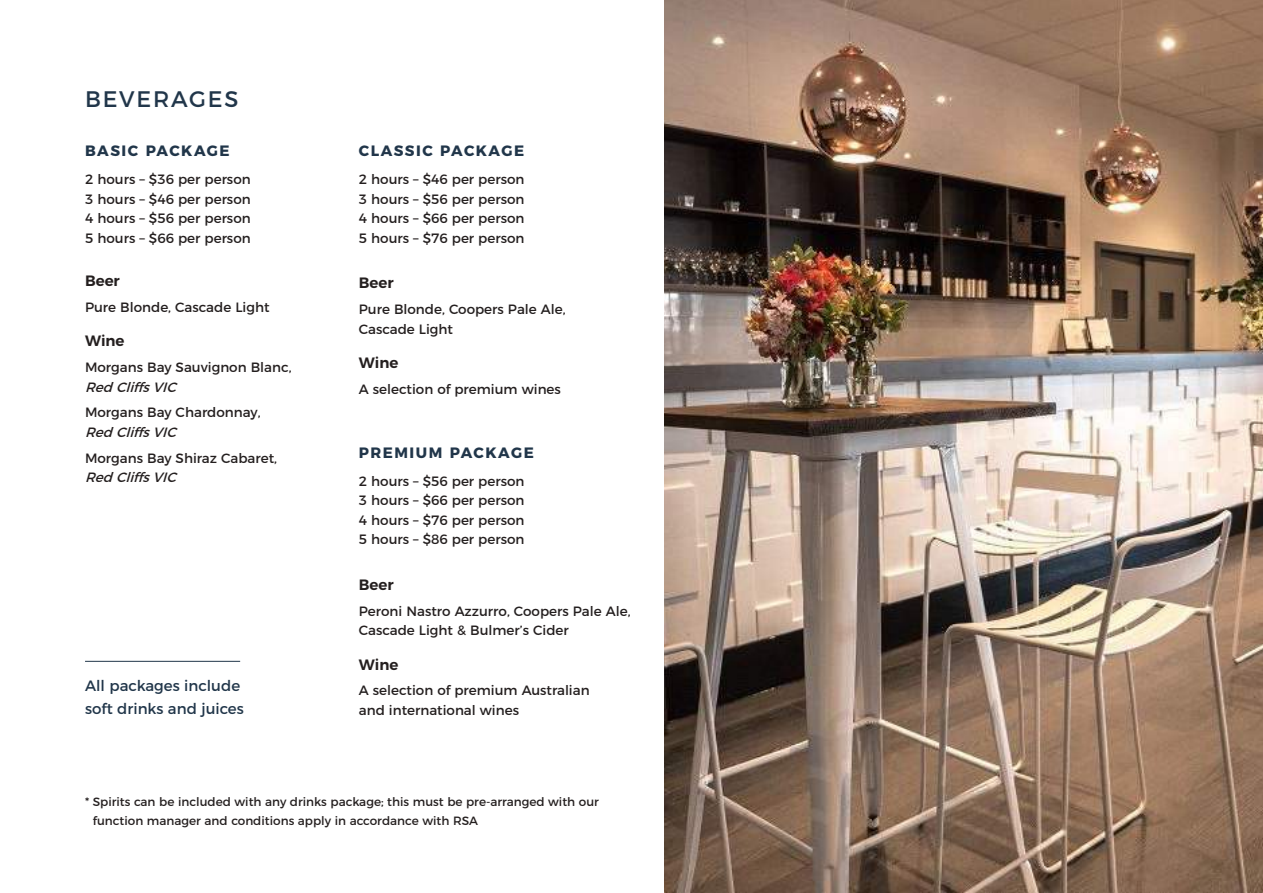
<style>
.page{position:relative;width:1263px;height:893px;background:#fff}
.page>*{position:absolute;margin:0;border:0;box-sizing:border-box;transform-origin:0 0}
.t1{font:22.5px "Montserrat";letter-spacing:.08em;color:#21364a}
.t2{font:700 15px "Montserrat";letter-spacing:.1em;color:#21364a}
.t3{font:15px/22.5px "Montserrat";color:#21364a}
.t4{font:600 15px "Montserrat";color:#241f1f}
.t5{font:13.5px/19.5px "Montserrat";color:#241f1f;text-align:justify}
.t6{font:italic 13.5px "Montserrat";color:#241f1f}
.t7{font:12px/19.5px "Montserrat";color:#241f1f}
</style>
<div class="page">
<hr style="left:85px;top:661px;width:155px;height:1px;background:#21364a">
<img style="left:664px;top:0;width:599px;height:893px">
<h1 class="t1" style="left:85px;top:81px;width:155px">BEVERAGES</h1>
<p class="t2" style="left:85px;top:138px;width:146px">BASIC PACKAGE</p>
<p class="t5" style="left:85px;top:168px;width:167px">2 hours – $36 per person 3 hours – $46 per person 4 hours – $56 per person 5 hours – $66 per person</p>
<p class="t4" style="left:85px;top:268px;width:36px">Beer</p>
<p class="t5" style="left:85px;top:296px;width:186px">Pure Blonde, Cascade Light</p>
<p class="t4" style="left:85px;top:329px;width:41px">Wine</p>
<p class="t5" style="left:85px;top:356px;width:208px">Morgans Bay Sauvignon Blanc,</p>
<p class="t6" style="left:85px;top:376px;width:98px">RedCliffsVIC</p>
<p class="t5" style="left:85px;top:402px;width:177px">Morgans Bay Chardonnay,</p>
<p class="t6" style="left:85px;top:421px;width:98px">RedCliffsVIC</p>
<p class="t5" style="left:85px;top:447px;width:194px">Morgans Bay Shiraz Cabaret,</p>
<p class="t6" style="left:85px;top:467px;width:98px">RedCliffsVIC</p>
<p class="t3" style="left:85px;top:674px;width:160px">All packages include soft drinks and juices</p>
<p class="t2" style="left:359px;top:139px;width:167px">CLASSIC PACKAGE</p>
<p class="t5" style="left:359px;top:169px;width:167px">2 hours – $46 per person 3 hours – $56 per person 4 hours – $66 per person 5 hours – $76 per person</p>
<p class="t4" style="left:359px;top:271px;width:36px">Beer</p>
<p class="t5" style="left:359px;top:298px;width:208px">Pure Blonde, Coopers Pale Ale,<br>Cascade Light</p>
<p class="t4" style="left:359px;top:350px;width:41px">Wine</p>
<p class="t5" style="left:359px;top:378px;width:204px">A selection of premium wines</p>
<p class="t2" style="left:359px;top:440px;width:176px">PREMIUM PACKAGE</p>
<p class="t5" style="left:359px;top:470px;width:167px">2 hours – $56 per person 3 hours – $66 per person 4 hours – $76 per person 5 hours – $86 per person</p>
<p class="t4" style="left:359px;top:572px;width:36px">Beer</p>
<p class="t5" style="left:359px;top:600px;width:273px">Peroni Nastro Azzurro, Coopers Pale Ale,<br>Cascade Light &amp; Bulmer’s Cider</p>
<p class="t4" style="left:359px;top:652px;width:41px">Wine</p>
<p class="t5" style="left:359px;top:680px;width:232px">A selection of premium Australian and international wines</p>
<p class="t7" style="left:93px;top:791px;width:508px;text-indent:-8px">* Spirits can be included with any drinks package; this must be pre-arranged with our function manager and conditions apply in accordance with RSA</p>
</div>
